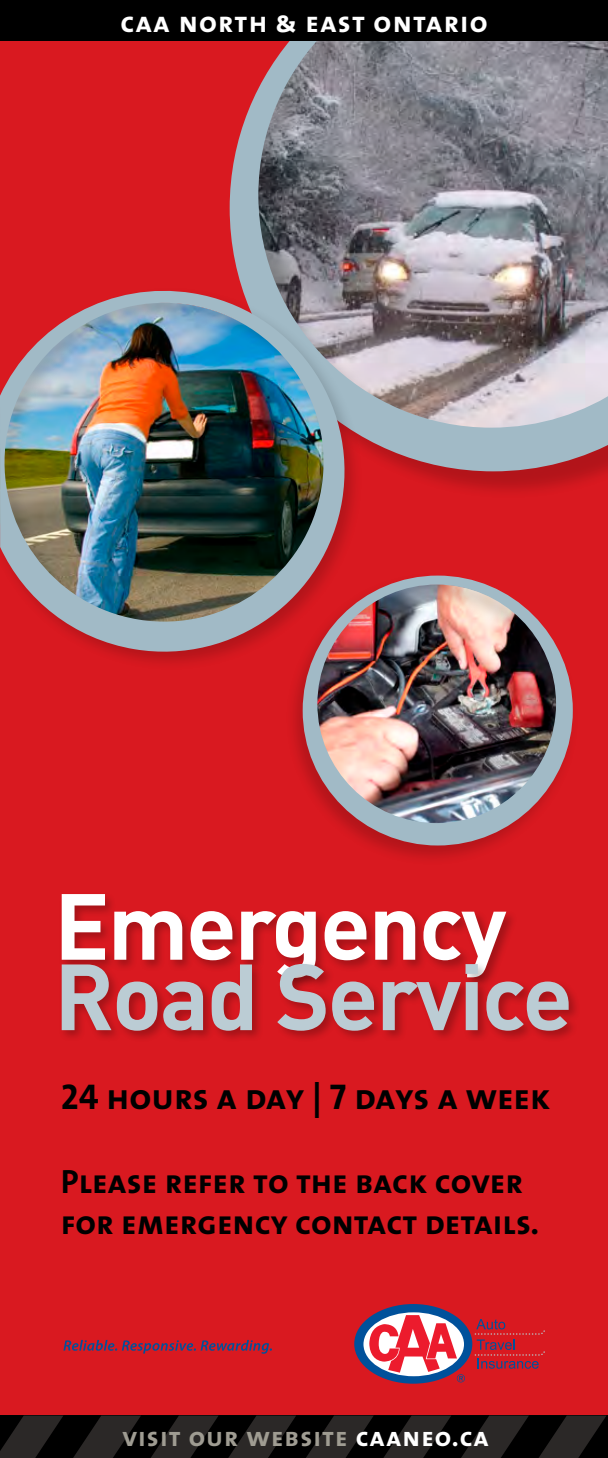
<style>
.page{position:relative;width:608px;height:1458px;background:#fff}
.page>*{position:absolute;margin:0;border:0;box-sizing:border-box;transform-origin:0 0}
.t1{font:700 92.25px "DIN";letter-spacing:-.025em;color:#bbccd4}
.t2{font:700 92.25px "DIN";letter-spacing:-.025em;color:#fff}
.t3{font:36px "The Mix Bold Caps";color:#000}
.t4{font:33.75px/40.5px "The Mix Bold Caps";color:#000}
.t5{font:29.25px "The Mix Bold Caps";letter-spacing:.04em;color:#fff}
.t6{font:27px "The Mix Bold Caps";letter-spacing:.04em;color:#9f9c92}
.s1{color:#fff}
</style>
<div class="page">
<div style="left:0;top:28px;width:608px;height:1414px;background:#d91920"></div>
<div style="left:58px;top:892px;width:460px;height:98px;background:#000;opacity:.25"></div>
<div style="left:233px;top:33px;width:375px;height:467px;background:#000;opacity:.18"></div>
<svg style="left:229px;top:41px;width:379px;height:430px;background:#948d95"></svg>
<div style="left:0;top:1416px;width:608px;height:42px;background:#000"></div>
<div style="left:285px;top:572px;width:295px;height:295px;background:#000;opacity:.18"></div>
<img style="left:302px;top:576px;width:270px;height:270px">
<div style="left:58px;top:961px;width:522px;height:82px;background:#000;opacity:.25"></div>
<div style="left:0;top:286px;width:364px;height:385px;background:#000;opacity:.18"></div>
<img style="left:0;top:280px;width:358px;height:385px">
<svg style="left:354px;top:1304px;width:191px;height:80px"></svg>
<svg style="left:63px;top:1340px;width:209px;height:14px"></svg>
<svg style="left:539px;top:1416px;width:67px;height:42px"></svg>
<svg style="left:0;top:1416px;width:63px;height:42px"></svg>
<svg style="left:73px;top:1416px;width:68px;height:42px"></svg>
<svg style="left:151px;top:1416px;width:67px;height:42px"></svg>
<svg style="left:228px;top:1416px;width:68px;height:42px"></svg>
<svg style="left:306px;top:1416px;width:67px;height:42px"></svg>
<svg style="left:383px;top:1416px;width:68px;height:42px"></svg>
<svg style="left:461px;top:1416px;width:67px;height:42px"></svg>
<div style="left:0;top:0;width:608px;height:41px;background:#000"></div>
<p class="t5" style="left:120px;top:6px;width:368px">caa north &amp; east ontario</p>
<h1 class="t2" style="left:54px;top:866px;width:454px">Emergency</h1>
<h1 class="t1" style="left:54px;top:937px;width:520px">Road Service</h1>
<p class="t3" style="left:61px;top:1077px;width:491px">24 hours a day | 7 days a week</p>
<p class="t4" style="left:61px;top:1162px;width:480px">Please refer to the back cover for emergency contact details.</p>
<p class="t6" style="left:122px;top:1421px;width:368px">visit our website <span class="s1">caaneo.ca</span></p>
</div>
